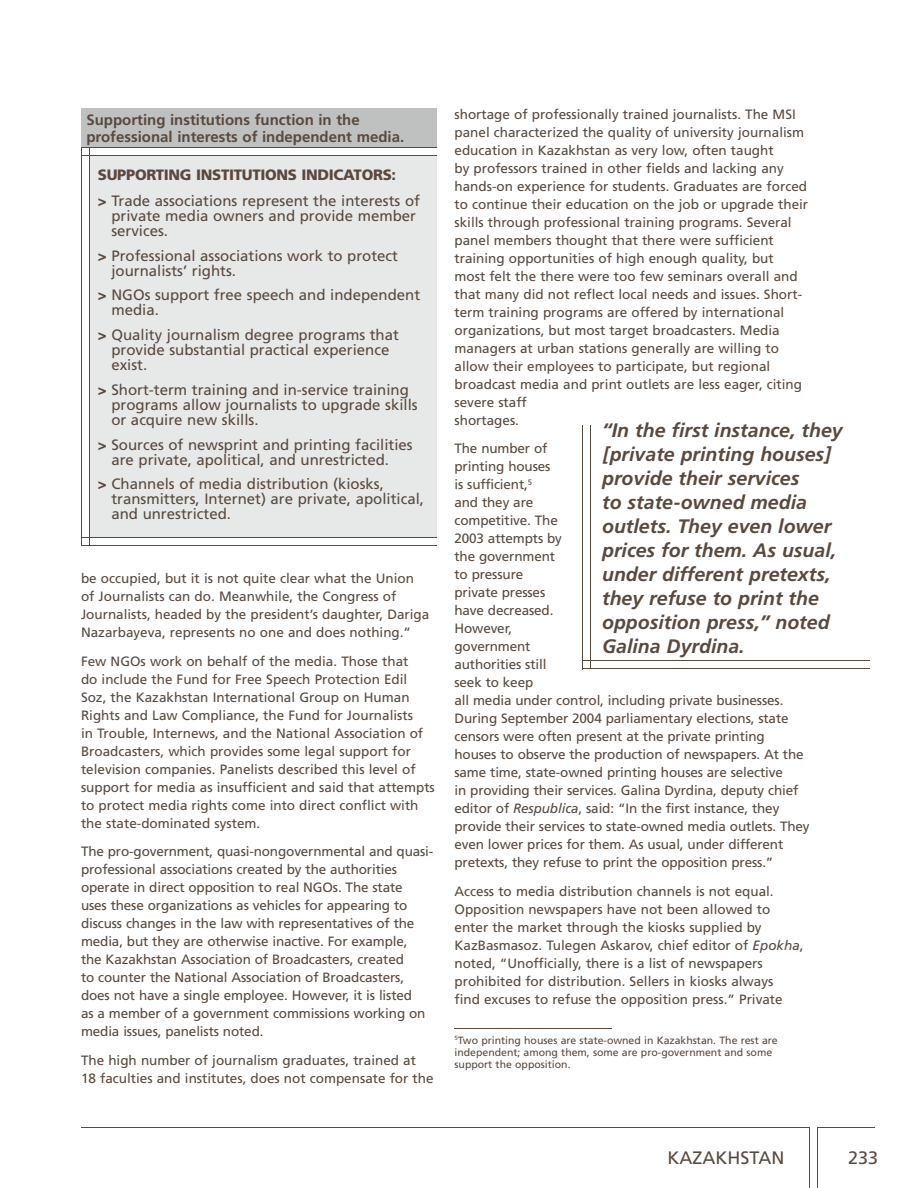
<style>
.page{position:relative;width:918px;height:1188px;background:#fff}
.page>*{position:absolute;margin:0;border:0;box-sizing:border-box;transform-origin:0 0}
.t1{font:italic 700 19.5px/24px "Frutiger";color:#5a493d}
.t2{font:18px "Frutiger";color:#5a493d}
.t3{font:15px/15px "Frutiger";color:#5a493d}
.t4{font:700 15px/16.5px "Frutiger";color:#5a493d}
.t5{font:13.5px/18px "Frutiger";color:#5a493d}
.t6{font:10.5px/12px "Frutiger";color:#5a493d}
.s1{font-weight:900}
.s2{font-style:italic}
</style>
<div class="page">
<hr style="left:817px;top:1127px;width:1px;height:61px;background:#5a493d">
<hr style="left:817px;top:1127px;width:58px;height:1px;background:#5a493d">
<hr style="left:81px;top:1127px;width:728px;height:1px;background:#5a493d">
<hr style="left:809px;top:1127px;width:1px;height:61px;background:#5a493d">
<hr style="left:454px;top:1028px;width:158px;height:1px;background:#5a493d">
<div style="left:90px;top:156px;width:346px;height:381px;background:#e7e9e9"></div>
<div style="left:81px;top:108px;width:355px;height:39px;background:#bfc1c1"></div>
<hr style="left:81px;top:147px;width:355px;height:1px;background:#5a493d">
<hr style="left:81px;top:156px;width:355px;height:1px;background:#5a493d">
<hr style="left:82px;top:537px;width:354px;height:1px;background:#5a493d">
<hr style="left:82px;top:545px;width:354px;height:1px;background:#5a493d">
<hr style="left:89px;top:148px;width:1px;height:397px;background:#5a493d">
<hr style="left:81px;top:148px;width:1px;height:397px;background:#5a493d">
<hr style="left:590px;top:425px;width:1px;height:244px;background:#5a493d">
<hr style="left:582px;top:425px;width:1px;height:244px;background:#5a493d">
<hr style="left:583px;top:661px;width:287px;height:1px;background:#5a493d">
<hr style="left:583px;top:669px;width:287px;height:1px;background:#5a493d">
<p class="t4" style="left:86px;top:112px;width:319px">Supporting institutions function in the professional interests of independent media.</p>
<p class="t3" style="left:98px;top:162px;width:324px;line-height:25.8px"><span class="s1">SUPPORTING INSTITUTIONS INDICATORS:<br>&gt;</span> Trade associations represent the interests of</p>
<p class="t3" style="left:111px;top:208px;width:306px">private media owners and provide member services.</p>
<p class="t3" style="left:111px;top:248px;width:288px;text-indent:-13px"><span class="s1">&gt;</span> Professional associations work to protect journalists’ rights.</p>
<p class="t3" style="left:111px;top:287px;width:310px;text-indent:-14px"><span class="s1">&gt;</span> NGOs support free speech and independent media.</p>
<p class="t3" style="left:111px;top:327px;width:289px;text-indent:-13px"><span class="s1">&gt;</span> Quality journalism degree programs that provide substantial practical experience exist.</p>
<p class="t3" style="left:111px;top:382px;width:308px;text-indent:-13px"><span class="s1">&gt;</span> Short-term training and in-service training programs allow journalists to upgrade skills or acquire new skills.</p>
<p class="t3" style="left:111px;top:437px;width:303px;text-indent:-13px"><span class="s1">&gt;</span> Sources of newsprint and printing facilities are private, apolitical, and unrestricted.</p>
<p class="t3" style="left:111px;top:476px;width:314px;text-indent:-13px"><span class="s1">&gt;</span> Channels of media distribution (kiosks, transmitters, Internet) are private, apolitical, and unrestricted.</p>
<p class="t5" style="left:81px;top:569px;width:350px">be occupied, but it is not quite clear what the Union of Journalists can do. Meanwhile, the Congress of Journalists, headed by the president’s daughter, Dariga Nazarbayeva, represents no one and does nothing.”</p>
<p class="t5" style="left:81px;top:652px;width:355px">Few NGOs work on behalf of the media. Those that<br>do include the Fund for Free Speech Protection Edil Soz, the Kazakhstan International Group on Human Rights and Law Compliance, the Fund for Journalists<br>in Trouble, Internews, and the National Association of Broadcasters, which provides some legal support for television companies. Panelists described this level of support for media as insufficient and said that attempts to protect media rights come into direct conflict with the state-dominated system.</p>
<p class="t5" style="left:81px;top:842px;width:354px">The pro-government, quasi-nongovernmental and quasi&shy;professional associations created by the authorities operate in direct opposition to real NGOs. The state<br>uses these organizations as vehicles for appearing to discuss changes in the law with representatives of the media, but they are otherwise inactive. For example,<br>the Kazakhstan Association of Broadcasters, created<br>to counter the National Association of Broadcasters, does not have a single employee. However, it is listed<br>as a member of a government commissions working on media issues, panelists noted.</p>
<p class="t5" style="left:81px;top:1051px;width:354px">The high number of journalism graduates, trained at<br>18 faculties and institutes, does not compensate for the</p>
<p class="t5" style="left:454px;top:105px;width:355px">shortage of professionally trained journalists. The MSI panel characterized the quality of university journalism education in Kazakhstan as very low, often taught<br>by professors trained in other fields and lacking any hands-on experience for students. Graduates are forced to continue their education on the job or upgrade their skills through professional training programs. Several panel members thought that there were sufficient training opportunities of high enough quality, but<br>most felt the there were too few seminars overall and that many did not reflect local needs and issues. Short&shy;term training programs are offered by international organizations, but most target broadcasters. Media managers at urban stations generally are willing to allow their employees to participate, but regional broadcast media and print outlets are less eager, citing severe staff<br>shortages.</p>
<p class="t5" style="left:454px;top:439px;width:357px">The number of<br>printing houses<br>is sufficient,<sup>5<br></sup>and they are<br>competitive. The<br>2003 attempts by<br>the government<br>to pressure<br>private presses<br>have decreased.<br>However,<br>government<br>authorities still<br>seek to keep<br>all media under control, including private businesses.<br>During September 2004 parliamentary elections, state censors were often present at the private printing houses to observe the production of newspapers. At the same time, state-owned printing houses are selective<br>in providing their services. Galina Dyrdina, deputy chief editor of <span class="s2">Respublica</span>, said: “In the first instance, they provide their services to state-owned media outlets. They even lower prices for them. As usual, under different pretexts, they refuse to print the opposition press.”</p>
<p class="t5" style="left:454px;top:882px;width:351px">Access to media distribution channels is not equal.<br>Opposition newspapers have not been allowed to enter the market through the kiosks supplied by KazBasmasoz. Tulegen Askarov, chief editor of <span class="s2">Epokha</span>, noted, “Unofficially, there is a list of newspapers prohibited for distribution. Sellers in kiosks always<br>find excuses to refuse the opposition press.” Private</p>
<p class="t6" style="left:454px;top:1034px;width:325px"><sup>5</sup>Two printing houses are state-owned in Kazakhstan. The rest are independent; among them, some are pro-government and some support the opposition.</p>
<p class="t1" style="left:602px;top:418px;width:242px">“In the first instance, they [private printing houses] provide their services<br>to state-owned media outlets. They even lower prices for them. As usual, under different pretexts, they refuse to print the opposition press,” noted<br>Galina Dyrdina.</p>
<h2 class="t2" style="left:668px;top:1147px;width:119px">KAZAKHSTAN</h2>
<h2 class="t2" style="left:848px;top:1147px;width:32px">233</h2>
</div>
